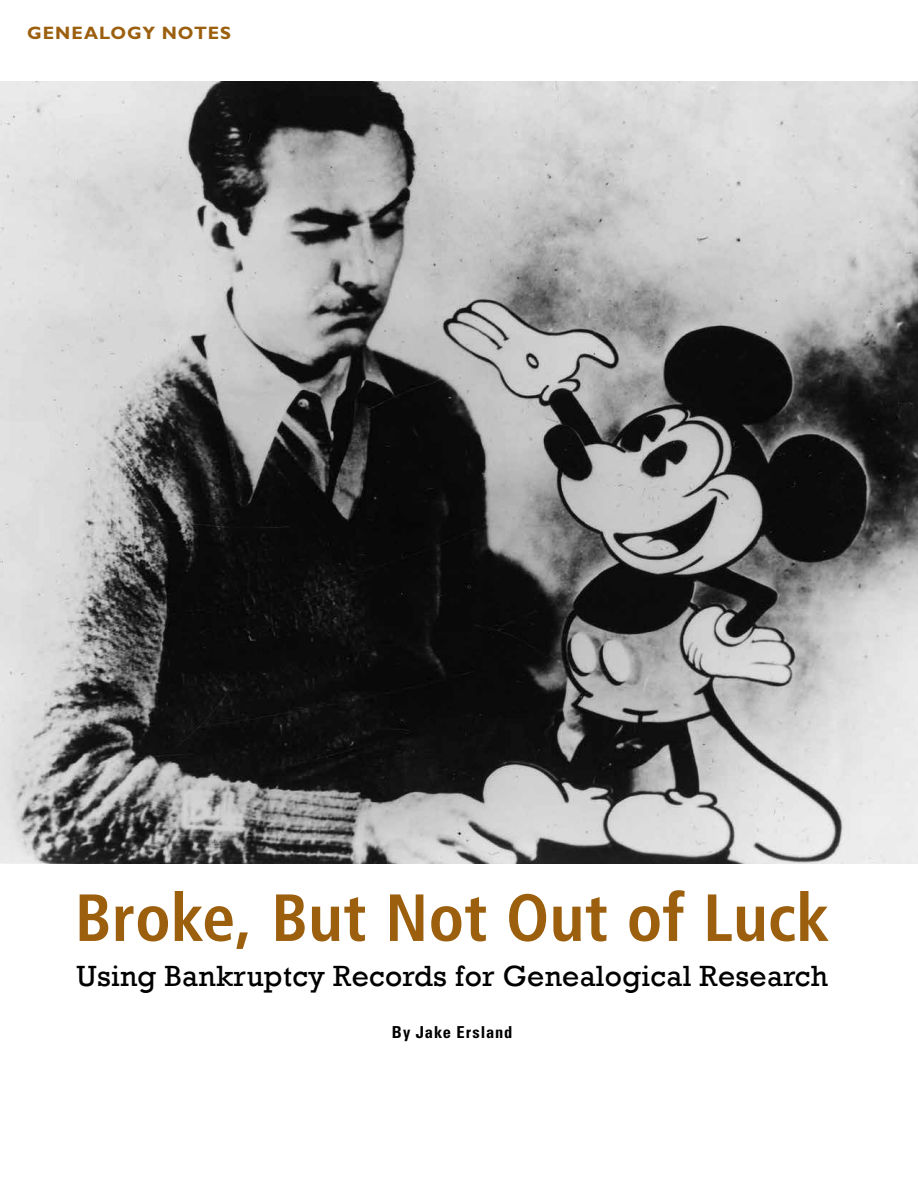
<style>
.page{position:relative;width:918px;height:1188px;background:#fff}
.page>*{position:absolute;margin:0;border:0;box-sizing:border-box;transform-origin:0 0}
.t1{font:700 condensed 66.6px "Frutiger";color:#9b5f0e}
.t2{font:30px "Rockwell";letter-spacing:.01em;color:#000}
.t3{font:700 18px "Gill Sans Std";letter-spacing:.055em;color:#9b5f0e}
.t4{font:700 condensed 16.5px "Univers LT Std";letter-spacing:.055em;color:#000}
</style>
<div class="page">
<img style="left:0;top:81px;width:918px;height:783px">
<p class="t3" style="left:27px;top:23px;width:206px">GENEALOGY NOTES</p>
<h1 class="t1" style="left:75px;top:878px;width:757px">Broke, But Not Out of Luck</h1>
<p class="t2" style="left:76px;top:959px;width:753px">Using Bankruptcy Records for Genealogical Research</p>
<p class="t4" style="left:392px;top:1022px;width:122px">By Jake Ersland</p>
</div>
